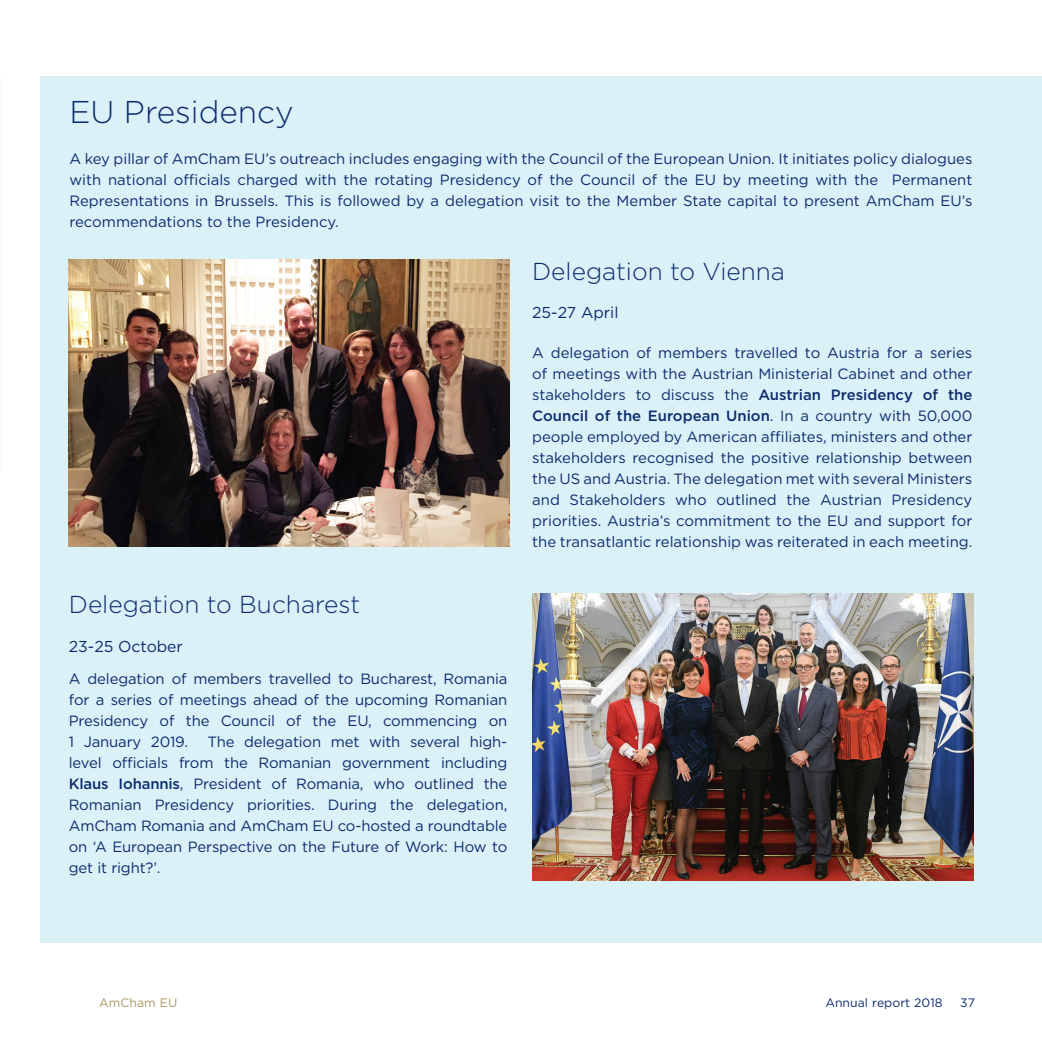
<style>
.page{position:relative;width:1042px;height:1042px;background:#fff}
.page>*{position:absolute;margin:0;border:0;box-sizing:border-box;transform-origin:0 0}
.t1{font:300 31.5px "Gotham";color:#0d2b6d}
.t2{font:300 24.5px "Gotham";color:#0d2b6d}
.t3{font:15.75px "Gotham";color:#0d2b6d}
.t4{font:14.88px/21px "Gotham";letter-spacing:-.01em;color:#0d2b6d;text-align:justify}
.t5{font:12.25px "Gotham";color:#0d2b6d}
.t6{font:12.25px "Gotham";color:#aa985d}
.s1{font-weight:500}
</style>
<div class="page">
<div style="left:41px;top:76px;width:1001px;height:867px;background:#dbf1f8"></div>
<img style="left:68px;top:260px;width:441px;height:286px">
<img style="left:533px;top:594px;width:440px;height:286px">
<h1 class="t1" style="left:69px;top:92px;width:226px">EU Presidency</h1>
<p class="t4" style="left:69px;top:147px;width:904px">A key pillar of AmCham EU’s outreach includes engaging with the Council of the European Union. It initiates policy dialogues with national officials charged with the rotating Presidency of the Council of the EU by meeting with the Permanent Representations in Brussels. This is followed by a delegation visit to the Member State capital to present AmCham EU’s recommendations to the Presidency.</p>
<h2 class="t2" style="left:532px;top:255px;width:254px">Delegation to Vienna</h2>
<p class="t3" style="left:532px;top:302px;width:88px">25-27 April</p>
<h2 class="t2" style="left:69px;top:589px;width:293px">Delegation to Bucharest</h2>
<p class="t3" style="left:69px;top:636px;width:116px">23-25 October</p>
<p class="t4" style="left:69px;top:668px;width:440px">A delegation of members travelled to Bucharest, Romania for a series of meetings ahead of the upcoming Romanian Presidency of the Council of the EU, commencing on 1 January 2019.</p>
<p class="t4" style="left:69px;top:731px;width:440px;text-indent:139px">The delegation met with several high&shy;level officials from the Romanian government including <span class="s1">Klaus Iohannis</span>, President of Romania, who outlined the Romanian Presidency priorities. During the delegation, AmCham Romania and AmCham EU co-hosted a roundtable on ‘A European Perspective on the Future of Work: How to get it right?’.</p>
<p class="t4" style="left:532px;top:342px;width:442px">A delegation of members travelled to Austria for a series of meetings with the Austrian Ministerial Cabinet and other stakeholders to discuss the <span class="s1">Austrian Presidency of the Council of the European Union</span>. In a country with 50,000 people employed by American affiliates, ministers and other stakeholders recognised the positive relationship between the US and Austria. The delegation met with several Ministers and Stakeholders who outlined the Austrian Presidency priorities. Austria’s commitment to the EU and support for the transatlantic relationship was reiterated in each meeting.</p>
<p class="t6" style="left:99px;top:995px;width:80px">AmCham EU</p>
<p class="t5" style="left:825px;top:995px;width:119px">Annual report 2018</p>
<p class="t5" style="left:960px;top:995px;width:16px">37</p>
</div>
